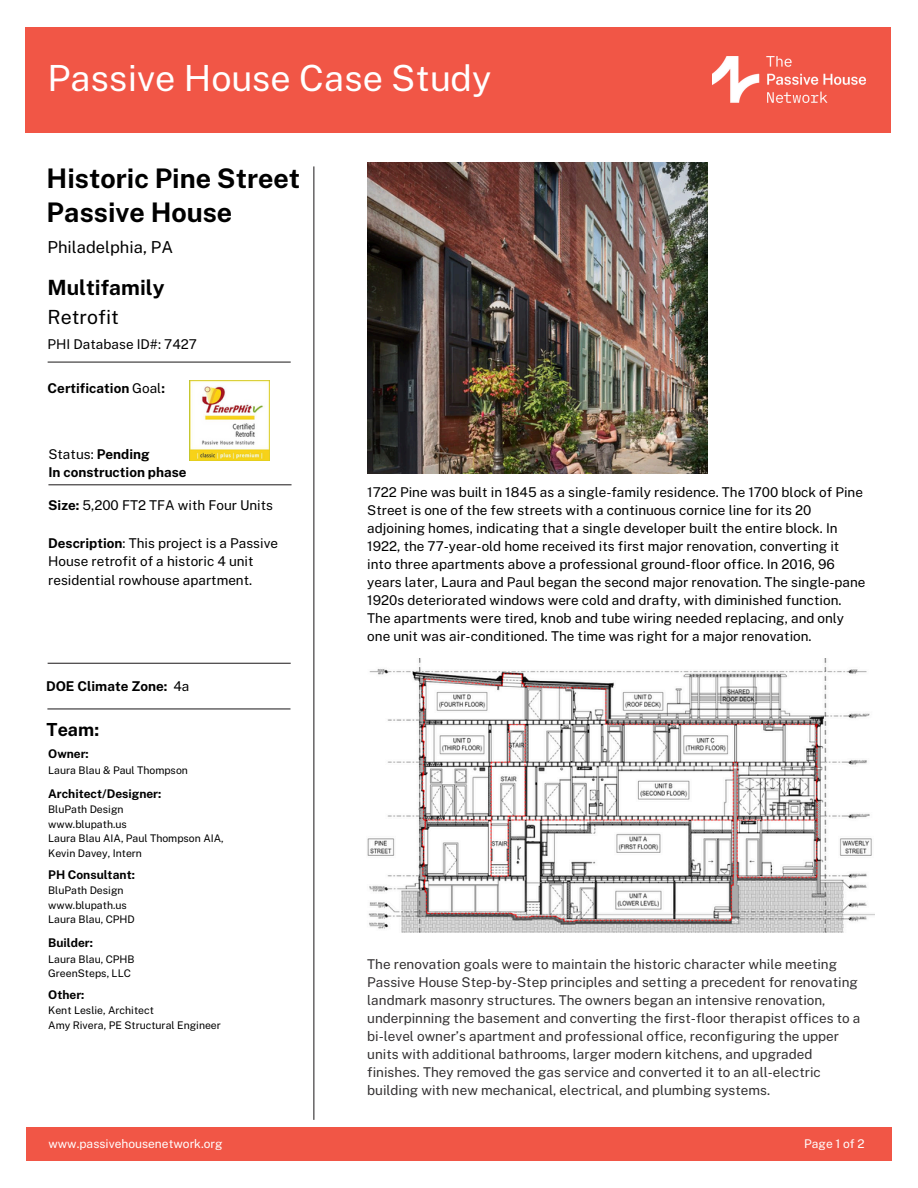
<style>
.page{position:relative;width:918px;height:1188px;background:#fff}
.page>*{position:absolute;margin:0;border:0;box-sizing:border-box;transform-origin:0 0}
.t1{font:36px "Public Sans";color:#fff}
.t2{font:700 27px/33.8px "Public Sans";color:#000}
.t3{font:700 21px "Public Sans";color:#000}
.t4{font:19.5px "Public Sans";color:#000}
.t5{font:700 18px "Public Sans";color:#000}
.t6{font:16.5px "Public Sans";color:#000}
.t7{font:13.5px/18px "Public Sans";color:#000}
.t8{font:13.5px/18px "Public Sans";color:#333132}
.t9{font:700 13.5px "Public Sans";color:#000}
.t10{font:700 12px "Public Sans";color:#000}
.t11{font:12px "Public Sans";color:#fff}
.t12{font:10.5px "Public Sans";color:#000}
.s1{font-weight:400}
.s2{font-weight:700}
</style>
<div class="page">
<div style="left:25px;top:27px;width:866px;height:106px;background:#f15646"></div>
<img style="left:712px;top:56px;width:153px;height:47px">
<hr style="left:313px;top:166px;width:1px;height:954px;background:#333132">
<hr style="left:48px;top:362px;width:243px;height:1px;background:#333132">
<hr style="left:47px;top:708px;width:243px;height:2px;background:#333132">
<hr style="left:48px;top:484px;width:244px;height:1px;background:#333132">
<div style="left:26px;top:1127px;width:866px;height:34px;background:#f15646"></div>
<hr style="left:48px;top:663px;width:243px;height:1px;background:#333132">
<img style="left:367px;top:163px;width:340px;height:310px">
<img style="left:190px;top:381px;width:79px;height:80px">
<img style="left:367px;top:658px;width:507px;height:275px">
<h3 class="t1" style="left:48px;top:57px;width:445px">Passive House Case Study</h3>
<h4 class="t2" style="left:47px;top:161px;width:255px">Historic Pine Street<br>Passive House</h4>
<p class="t6" style="left:48px;top:237px;width:127px">Philadelphia, PA</p>
<p class="t3" style="left:48px;top:275px;width:118px">Multifamily</p>
<p class="t4" style="left:48px;top:305px;width:73px">Retrofit</p>
<p class="t7" style="left:48px;top:335px;width:151px">PHI Database ID#: 7427</p>
<p class="t9" style="left:48px;top:380px;width:119px">Certification <span class="s1">Goal</span>:</p>
<p class="t7" style="left:48px;top:445px;width:103px">Status: <span class="s2">Pending</span></p>
<p class="t9" style="left:48px;top:464px;width:140px">In construction phase</p>
<p class="t7" style="left:48px;top:496px;width:226px"><span class="s2">Size:</span> 5,200 FT2 TFA with Four Units</p>
<p class="t7" style="left:48px;top:533px;width:231px;line-height:18.8px"><span class="s2">Description</span>: This project is a Passive<br>House retrofit of a historic 4 unit residential rowhouse apartment.</p>
<p class="t9" style="left:46px;top:678px;width:145px">DOE Climate Zone: <span class="s1">4a</span></p>
<p class="t5" style="left:47px;top:719px;width:54px">Team:</p>
<p class="t10" style="left:48px;top:747px;width:42px">Owner:</p>
<p class="t12" style="left:48px;top:764px;width:141px">Laura Blau &amp; Paul Thompson</p>
<p class="t10" style="left:48px;top:786px;width:115px">Architect/Designer:</p>
<p class="t12" style="left:48px;top:803px;width:77px">BluPath Design</p>
<p class="t12" style="left:48px;top:818px;width:80px">www.blupath.us</p>
<p class="t12" style="left:48px;top:832px;width:177px">Laura Blau AIA, Paul Thompson AIA,</p>
<p class="t12" style="left:48px;top:847px;width:95px">Kevin Davey, Intern</p>
<p class="t10" style="left:48px;top:867px;width:88px">PH Consultant:</p>
<p class="t12" style="left:48px;top:884px;width:77px">BluPath Design</p>
<p class="t12" style="left:48px;top:899px;width:80px">www.blupath.us</p>
<p class="t12" style="left:48px;top:913px;width:88px">Laura Blau, CPHD</p>
<p class="t10" style="left:48px;top:936px;width:46px">Builder:</p>
<p class="t12" style="left:48px;top:953px;width:88px">Laura Blau, CPHB</p>
<p class="t12" style="left:48px;top:967px;width:84px">GreenSteps, LLC</p>
<p class="t10" style="left:48px;top:988px;width:38px">Other:</p>
<p class="t12" style="left:48px;top:1004px;width:107px">Kent Leslie, Architect</p>
<p class="t12" style="left:48px;top:1019px;width:174px">Amy Rivera, PE Structural Engineer</p>
<p class="t7" style="left:367px;top:483px;width:500px">1722 Pine was built in 1845 as a single-family residence. The 1700 block of Pine Street is one of the few streets with a continuous cornice line for its 20 adjoining homes, indicating that a single developer built the entire block. In 1922, the 77-year-old home received its first major renovation, converting it into three apartments above a professional ground-floor office. In 2016, 96 years later, Laura and Paul began the second major renovation. The single-pane 1920s deteriorated windows were cold and drafty, with diminished function.<br>The apartments were tired, knob and tube wiring needed replacing, and only one unit was air-conditioned. The time was right for a major renovation.</p>
<p class="t8" style="left:367px;top:956px;width:495px">The renovation goals were to maintain the historic character while meeting Passive House Step-by-Step principles and setting a precedent for renovating landmark masonry structures. The owners began an intensive renovation, underpinning the basement and converting the first-floor therapist offices to a bi-level owner’s apartment and professional office, reconfiguring the upper units with additional bathrooms, larger modern kitchens, and upgraded finishes. They removed the gas service and converted it to an all-electric building with new mechanical, electrical, and plumbing systems.</p>
<p class="t11" style="left:48px;top:1137px;width:176px">www.passivehousenetwork.org</p>
<h5 class="t11" style="left:804px;top:1137px;width:62px">Page 1 of 2</h5>
</div>
